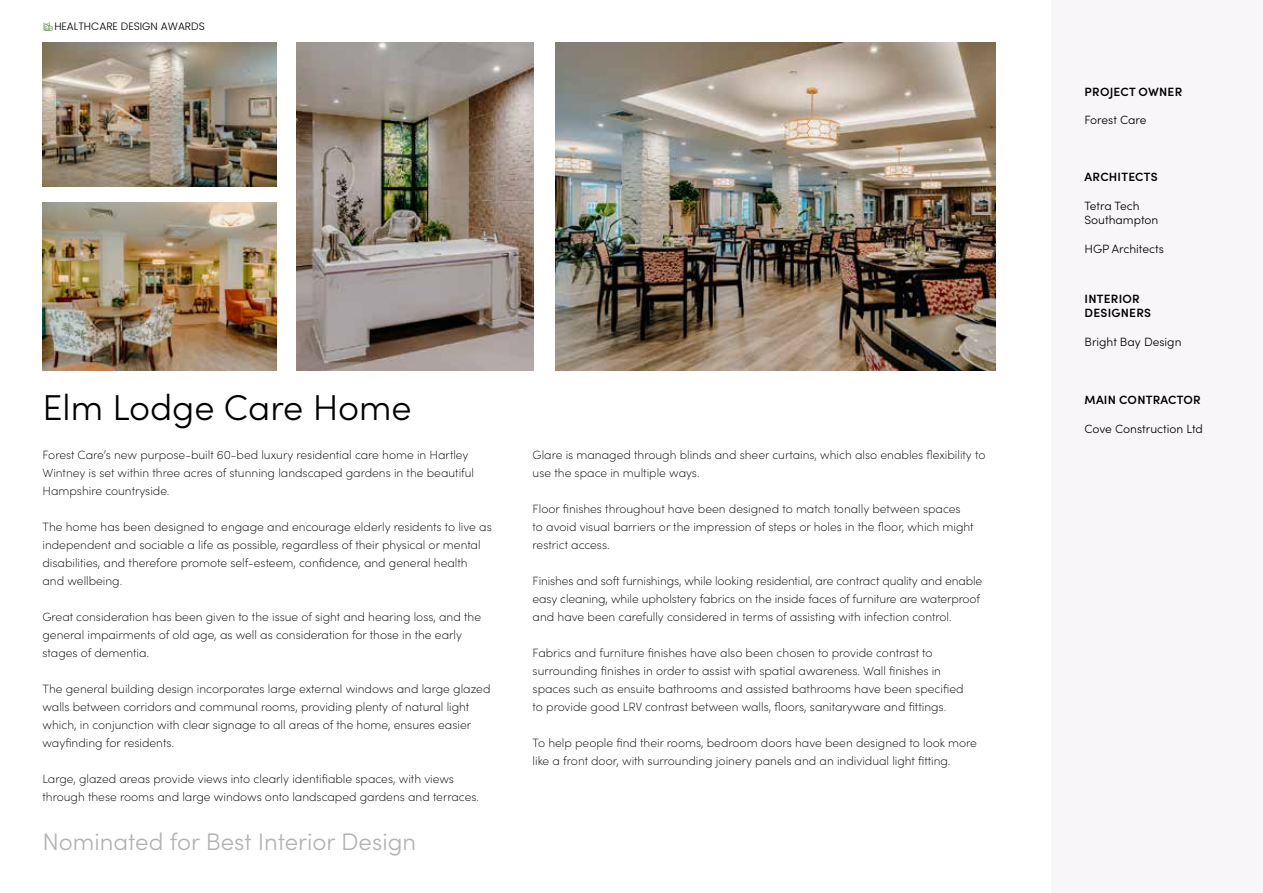
<style>
.page{position:relative;width:1263px;height:893px;background:#fff}
.page>*{position:absolute;margin:0;border:0;box-sizing:border-box;transform-origin:0 0}
.t1{font:300 36px "Sofia Pro";color:#000}
.t2{font:300 24px "Sofia Pro";color:#b3b2b2}
.t3{font:200 12px/18px "Sofia Pro";color:#000}
.t4{font:300 12px/14.4px "Sofia Pro";color:#000}
.t5{font:600 12px/14.4px "Sofia Pro";letter-spacing:.02em;color:#000}
.t6{font:300 10.65px "Poppins";color:#000}
</style>
<div class="page">
<div style="left:1051px;top:0;width:212px;height:893px;background:#f8f6f9"></div>
<svg style="left:43px;top:22px;width:9px;height:8px"></svg>
<img style="left:296px;top:43px;width:238px;height:327px">
<img style="left:43px;top:203px;width:234px;height:167px">
<img style="left:43px;top:43px;width:234px;height:143px">
<img style="left:555px;top:43px;width:440px;height:327px">
<p class="t6" style="left:54px;top:20px;width:152px">HEALTHCARE DESIGN AWARDS</p>
<h1 class="t1" style="left:43px;top:381px;width:371px">Elm Lodge Care Home</h1>
<p class="t3" style="left:43px;top:445px;width:433px">Forest Care’s new purpose-built 60-bed luxury residential care home in Hartley<br>Wintney is set within three acres of stunning landscaped gardens in the beautiful<br>Hampshire countryside.</p>
<p class="t3" style="left:43px;top:517px;width:451px">The home has been designed to engage and encourage elderly residents to live as independent and sociable a life as possible, regardless of their physical or mental disabilities, and therefore promote self-esteem, confidence, and general health and wellbeing.</p>
<p class="t3" style="left:43px;top:607px;width:440px">Great consideration has been given to the issue of sight and hearing loss, and the general impairments of old age, as well as consideration for those in the early stages of dementia.</p>
<p class="t3" style="left:43px;top:679px;width:449px">The general building design incorporates large external windows and large glazed walls between corridors and communal rooms, providing plenty of natural light which, in conjunction with clear signage to all areas of the home, ensures easier wayfinding for residents.</p>
<p class="t3" style="left:43px;top:769px;width:438px">Large, glazed areas provide views into clearly identifiable spaces, with views through these rooms and large windows onto landscaped gardens and terraces.</p>
<h2 class="t2" style="left:43px;top:825px;width:375px">Nominated for Best Interior Design</h2>
<p class="t3" style="left:533px;top:445px;width:454px">Glare is managed through blinds and sheer curtains, which also enables flexibility to use the space in multiple ways.</p>
<p class="t3" style="left:533px;top:499px;width:442px">Floor finishes throughout have been designed to match tonally between spaces to avoid visual barriers or the impression of steps or holes in the floor, which might restrict access.</p>
<p class="t3" style="left:533px;top:571px;width:451px">Finishes and soft furnishings, while looking residential, are contract quality and enable easy cleaning, while upholstery fabrics on the inside faces of furniture are waterproof and have been carefully considered in terms of assisting with infection control.</p>
<p class="t3" style="left:533px;top:643px;width:432px">Fabrics and furniture finishes have also been chosen to provide contrast to surrounding finishes in order to assist with spatial awareness. Wall finishes in spaces such as ensuite bathrooms and assisted bathrooms have been specified to provide good LRV contrast between walls, floors, sanitaryware and fittings.</p>
<p class="t3" style="left:533px;top:733px;width:446px">To help people find their rooms, bedroom doors have been designed to look more like a front door, with surrounding joinery panels and an individual light fitting.</p>
<p class="t5" style="left:1084px;top:83px;width:99px">PROJECT OWNER</p>
<p class="t4" style="left:1084px;top:112px;width:63px">Forest Care</p>
<p class="t5" style="left:1084px;top:169px;width:75px">ARCHITECTS</p>
<p class="t4" style="left:1084px;top:198px;width:75px">Tetra Tech<br>Southampton</p>
<p class="t4" style="left:1084px;top:241px;width:81px">HGP Architects</p>
<p class="t5" style="left:1084px;top:290px;width:68px">INTERIOR<br>DESIGNERS</p>
<p class="t4" style="left:1084px;top:334px;width:99px">Bright Bay Design</p>
<p class="t5" style="left:1084px;top:392px;width:118px">MAIN CONTRACTOR</p>
<p class="t4" style="left:1084px;top:421px;width:120px">Cove Construction Ltd</p>
</div>
